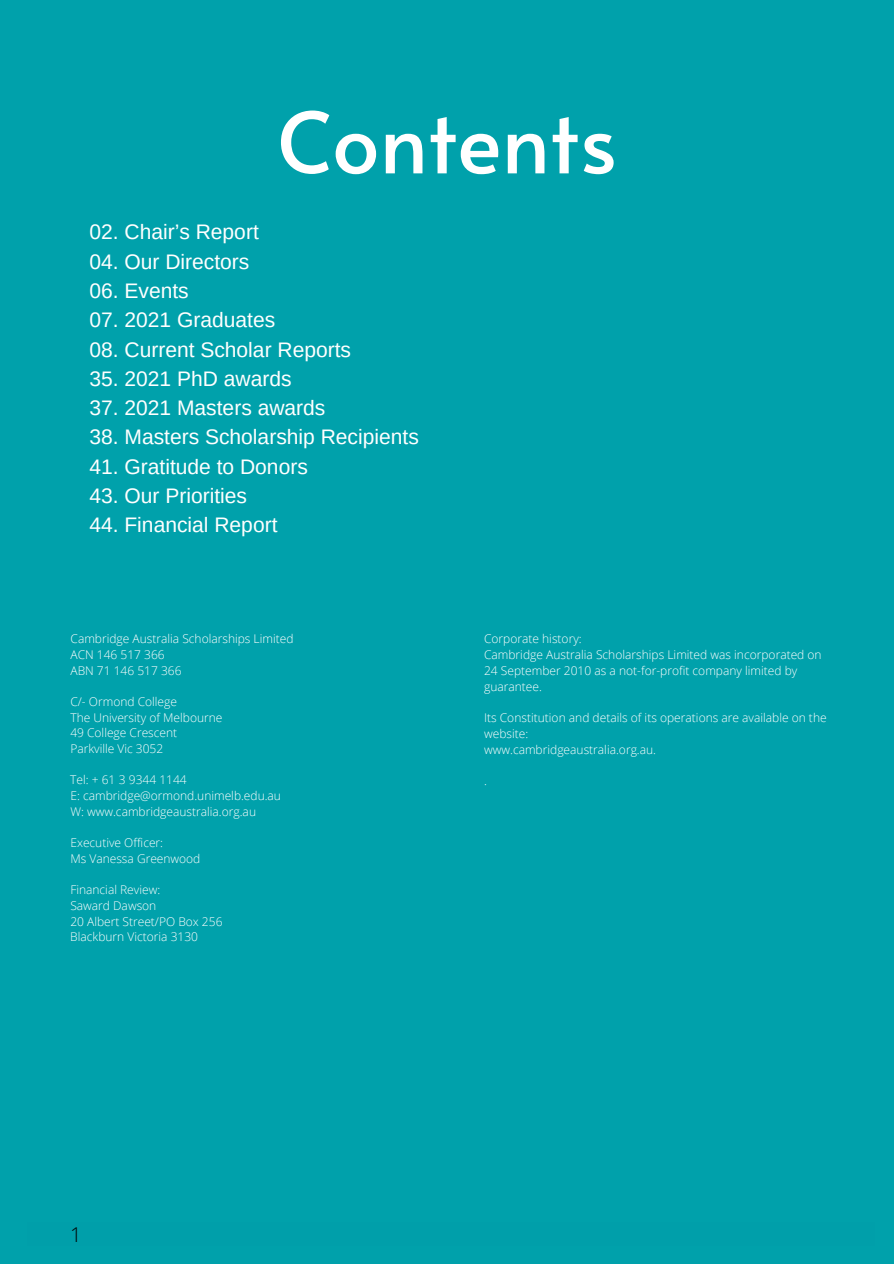
<style>
.page{position:relative;width:894px;height:1264px;background:#fff}
.page>*{position:absolute;margin:0;border:0;box-sizing:border-box;transform-origin:0 0}
.t1{font:84px "Alata";color:#fff}
.t2{font:21px "Arimo";color:#fff}
.t3{font:300 20.4px "Open Sans";color:#000}
.t4{font:300 12px/15.8px "Open Sans";color:#fff}
</style>
<div class="page">
<div style="left:0;top:0;width:893px;height:1263px;background:#00a1ab"></div>
<h1 class="t1" style="left:277px;top:81px;width:341px">Contents</h1>
<h2 class="t2" style="left:89px;top:220px;width:171px">02. Chair’s Report</h2>
<h2 class="t2" style="left:89px;top:250px;width:161px">04. Our Directors</h2>
<h2 class="t2" style="left:89px;top:279px;width:101px">06. Events</h2>
<h2 class="t2" style="left:89px;top:308px;width:187px">07. 2021 Graduates</h2>
<h2 class="t2" style="left:89px;top:337px;width:263px">08. Current Scholar Reports</h2>
<h2 class="t2" style="left:89px;top:367px;width:203px">35. 2021 PhD awards</h2>
<h2 class="t2" style="left:89px;top:396px;width:237px">37. 2021 Masters awards</h2>
<h2 class="t2" style="left:89px;top:425px;width:331px">38. Masters Scholarship Recipients</h2>
<h2 class="t2" style="left:89px;top:454px;width:220px">41. Gratitude to Donors</h2>
<h2 class="t2" style="left:89px;top:484px;width:159px">43. Our Priorities</h2>
<h2 class="t2" style="left:89px;top:513px;width:189px">44. Financial Report</h2>
<p class="t4" style="left:70px;top:630px;width:224px">Cambridge Australia Scholarships Limited<br>ACN 146 517 366<br>ABN 71 146 517 366</p>
<p class="t4" style="left:70px;top:693px;width:154px">C/- Ormond College<br>The University of Melbourne<br>49 College Crescent<br>Parkville Vic 3052</p>
<p class="t4" style="left:70px;top:771px;width:212px">Tel: + 61 3 9344 1144<br>E: cambridge@ormond.unimelb.edu.au<br>W: www.cambridgeaustralia.org.au</p>
<p class="t4" style="left:70px;top:834px;width:131px">Executive Officer:<br>Ms Vanessa Greenwood</p>
<p class="t4" style="left:70px;top:881px;width:154px">Financial Review:<br>Saward Dawson<br>20 Albert Street/PO Box 256<br>Blackburn Victoria 3130</p>
<p class="t4" style="left:484px;top:631px;width:339px">Corporate history:<br>Cambridge Australia Scholarships Limited was incorporated on 24 September 2010 as a not-for-profit company limited by guarantee.</p>
<p class="t4" style="left:484px;top:709px;width:344px">Its Constitution and details of its operations are available on the website:<br>www.cambridgeaustralia.org.au.</p>
<p class="t4" style="left:484px;top:772px;width:4px">.</p>
<h3 class="t3" style="left:70px;top:1220px;width:13px">1</h3>
</div>
